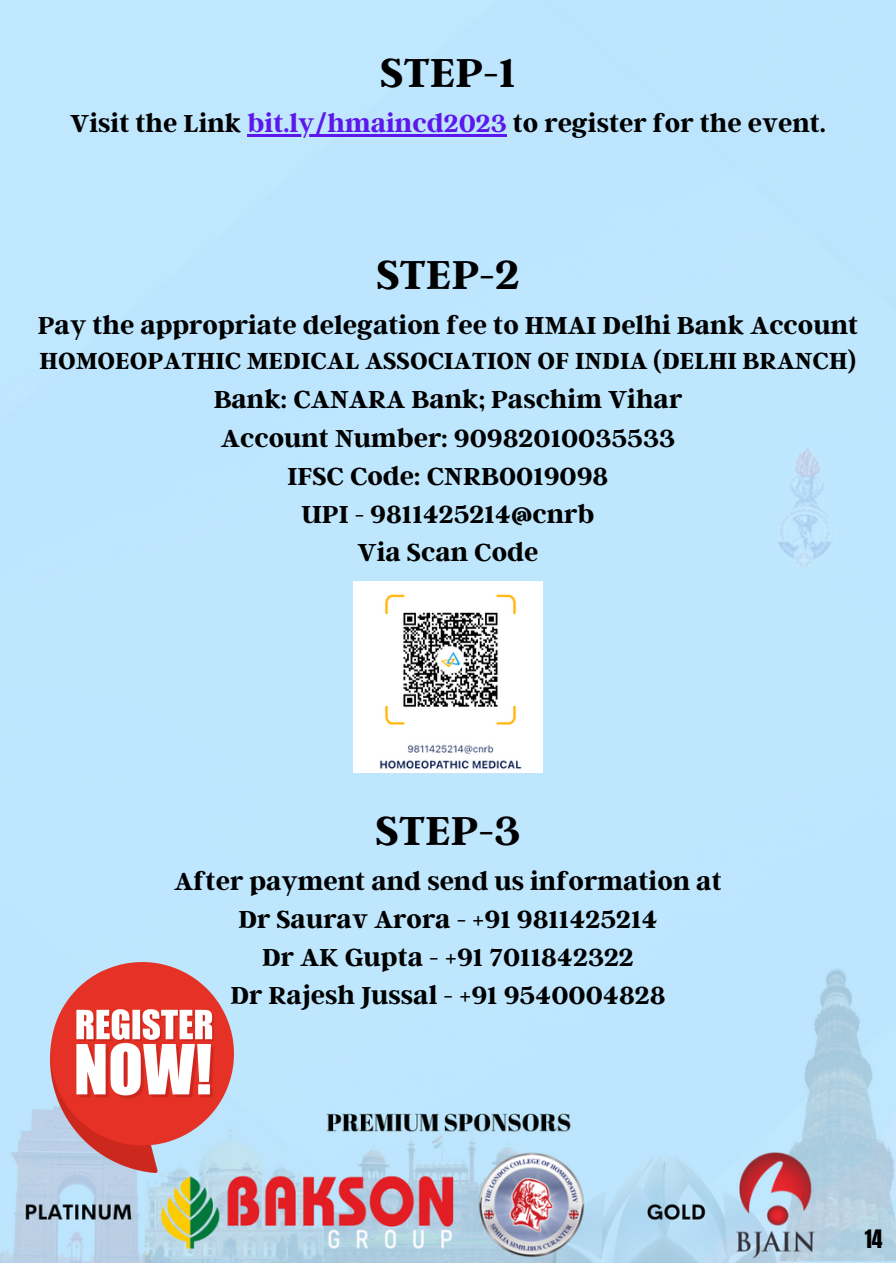
<style>
.page{position:relative;width:896px;height:1264px;background:#fff}
.page>*{position:absolute;margin:0;border:0;box-sizing:border-box;transform-origin:0 0}
.t1{font:700 45px "Argent CF";color:#000}
.t2{font:700 27.3px "Argent CF";color:#000}
.t3{font:700 25.8px "Argent CF";color:#000}
.t4{font:21.6px "Anton";color:#000}
.s1{color:#5e17eb}
</style>
<div class="page">
<img style="left:0;top:0;width:896px;height:1262px">
<img style="left:50px;top:962px;width:184px;height:210px">
<hr style="left:247px;top:134px;width:260px;height:2px;background:#5e17eb">
<img style="left:354px;top:581px;width:188px;height:191px">
<p class="t1" style="left:380px;top:43px;width:137px">STEP-1</p>
<p class="t2" style="left:70px;top:105px;width:757px">Visit the Link <span class="s1">bit.ly/hmaincd2023</span> to register for the event.</p>
<p class="t1" style="left:376px;top:245px;width:145px">STEP-2</p>
<p class="t2" style="left:38px;top:308px;width:822px">Pay the appropriate delegation fee to HMAI Delhi Bank Account</p>
<p class="t3" style="left:40px;top:344px;width:818px">HOMOEOPATHIC MEDICAL ASSOCIATION OF INDIA (DELHI BRANCH)</p>
<p class="t2" style="left:214px;top:382px;width:470px">Bank: CANARA Bank; Paschim Vihar</p>
<p class="t2" style="left:221px;top:420px;width:456px">Account Number: 90982010035533</p>
<p class="t2" style="left:287px;top:458px;width:322px">IFSC Code: CNRB0019098</p>
<p class="t2" style="left:301px;top:496px;width:294px">UPI - 9811425214@cnrb</p>
<p class="t2" style="left:357px;top:535px;width:182px">Via Scan Code</p>
<p class="t1" style="left:375px;top:801px;width:146px">STEP-3</p>
<p class="t2" style="left:174px;top:863px;width:549px">After payment and send us information at</p>
<p class="t2" style="left:238px;top:901px;width:421px">Dr Saurav Arora - +91 9811425214</p>
<p class="t2" style="left:262px;top:939px;width:373px">Dr AK Gupta - +91 7011842322</p>
<p class="t2" style="left:230px;top:977px;width:437px">Dr Rajesh Jussal - +91 9540004828</p>
<p class="t4" style="left:864px;top:1223px;width:19px">14</p>
</div>
